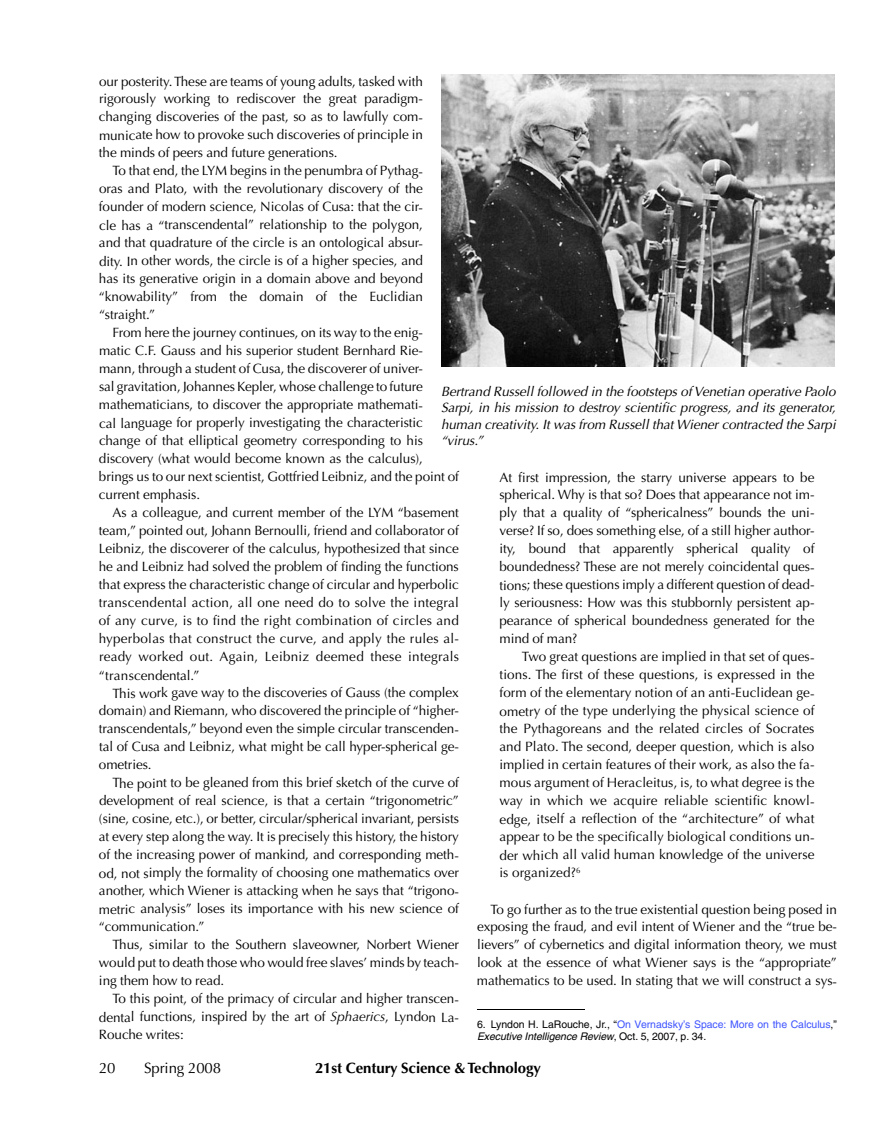
<style>
.page{position:relative;width:891px;height:1134px;background:#fff}
.page>*{position:absolute;margin:0;border:0;box-sizing:border-box;transform-origin:0 0}
.t1{font:700 15px "Optima";letter-spacing:-.005em;color:#000}
.t2{font:15px "Optima";letter-spacing:-.005em;color:#000}
.t3{font:13.5px/18px "Optima";letter-spacing:-.005em;color:#000;text-align:justify}
.t4{font:italic 13.5px/16.5px "Optima";letter-spacing:-.005em;color:#000;text-align:justify}
.t5{font:10.5px/12px "Helvetica";letter-spacing:-.005em;color:#000}
.s1{font-style:italic}
.s2{color:#4055ff}
</style>
<div class="page">
<hr style="left:477px;top:1009px;width:108px;height:1px;background:#000">
<img style="left:441px;top:74px;width:394px;height:293px">
<p class="t3" style="left:99px;top:72px;width:326px">our posterity.These are teams of young adults, tasked with rigorously working to rediscover the great paradigm&shy;changing discoveries of the past, so as to lawfully com&shy;municate how to provoke such discoveries of principle in the minds of peers and future generations.</p>
<p class="t3" style="left:99px;top:162px;width:326px;text-indent:14px">To that end, the LYM begins in the penumbra of Pythag&shy;oras and Plato, with the revolutionary discovery of the founder of modern science, Nicolas of Cusa: that the cir&shy;cle has a “transcendental” relationship to the polygon, and that quadrature of the circle is an ontological absur&shy;dity. In other words, the circle is of a higher species, and has its generative origin in a domain above and beyond “knowability” from the domain of the Euclidian “straight.”</p>
<p class="t3" style="left:99px;top:324px;width:362px;text-align:left;text-indent:14px">From here the journey continues, on its way to the enig-<br>matic C.F. Gauss and his superior student Bernhard Rie&shy;mann, through a student of Cusa, the discoverer of univer-<br>sal gravitation, Johannes Kepler, whose challenge to future mathematicians, to discover the appropriate mathemati-<br>cal language for properly investigating the characteristic change of that elliptical geometry corresponding to his discovery (what would become known as the calculus), brings us to our next scientist, Gottfried Leibniz, and the point of current emphasis.</p>
<p class="t3" style="left:99px;top:504px;width:362px;text-indent:14px">As a colleague, and current member of the LYM “basement team,” pointed out, Johann Bernoulli, friend and collaborator of Leibniz, the discoverer of the calculus, hypothesized that since he and Leibniz had solved the problem of finding the functions that express the characteristic change of circular and hyperbolic transcendental action, all one need do to solve the integral of any curve, is to find the right combination of circles and hyperbolas that construct the curve, and apply the rules al&shy;ready worked out. Again, Leibniz deemed these integrals “transcendental.”</p>
<p class="t3" style="left:99px;top:684px;width:362px;text-indent:14px">This work gave way to the discoveries of Gauss (the complex domain) and Riemann, who discovered the principle of “higher&shy;transcendentals,” beyond even the simple circular transcenden&shy;tal of Cusa and Leibniz, what might be call hyper-spherical ge&shy;ometries.</p>
<p class="t3" style="left:99px;top:774px;width:362px;text-indent:14px">The point to be gleaned from this brief sketch of the curve of development of real science, is that a certain “trigonometric” (sine, cosine, etc.), or better, circular/spherical invariant, persists at every step along the way. It is precisely this history, the history of the increasing power of mankind, and corresponding meth&shy;od, not simply the formality of choosing one mathematics over another, which Wiener is attacking when he says that “trigono&shy;metric analysis” loses its importance with his new science of “communication.”</p>
<p class="t3" style="left:99px;top:936px;width:362px;text-indent:13px">Thus, similar to the Southern slaveowner, Norbert Wiener would put to death those who would free slaves’ minds by teach&shy;ing them how to read.</p>
<p class="t3" style="left:99px;top:990px;width:362px;text-indent:13px">To this point, of the primacy of circular and higher transcen&shy;dental functions, inspired by the art of <span class="s1">Sphaerics</span>, Lyndon La-Rouche writes:</p>
<p class="t4" style="left:441px;top:383px;width:396px">Bertrand Russell followed in the footsteps of Venetian operative Paolo Sarpi, in his mission to destroy scientific progress, and its generator, human creativity. It was from Russell that Wiener contracted the Sarpi “virus.”</p>
<p class="t3" style="left:499px;top:468px;width:317px">At first impression, the starry universe appears to be spherical. Why is that so? Does that appearance not im&shy;ply that a quality of “sphericalness” bounds the uni&shy;verse? If so, does something else, of a still higher author&shy;ity, bound that apparently spherical quality of boundedness? These are not merely coincidental ques&shy;tions; these questions imply a different question of dead&shy;ly seriousness: How was this stubbornly persistent ap&shy;pearance of spherical boundedness generated for the mind of man?</p>
<p class="t3" style="left:499px;top:648px;width:317px;text-indent:23px">Two great questions are implied in that set of ques&shy;tions. The first of these questions, is expressed in the form of the elementary notion of an anti-Euclidean ge&shy;ometry of the type underlying the physical science of the Pythagoreans and the related circles of Socrates and Plato. The second, deeper question, which is also implied in certain features of their work, as also the fa&shy;mous argument of Heracleitus, is, to what degree is the way in which we acquire reliable scientific knowl&shy;edge, itself a reflection of the “architecture” of what appear to be the specifically biological conditions un&shy;der which all valid human knowledge of the universe is organized?</p>
<p class="t3" style="left:477px;top:900px;width:362px;text-indent:14px">To go further as to the true existential question being posed in exposing the fraud, and evil intent of Wiener and the “true be&shy;lievers” of cybernetics and digital information theory, we must look at the essence of what Wiener says is the “appropriate” mathematics to be used. In stating that we will construct a sys-</p>
<p class="t5" style="left:477px;top:1018px;width:361px;text-indent:6px">. Lyndon H. LaRouche, Jr., “<span class="s2">On Vernadsky’s Space: More on the Calculus</span>,”<br><span class="s1">Executive Intelligence Review</span>, Oct. 5, 2007, p. 34.</p>
<p class="t2" style="left:99px;top:1059px;width:18px">20</p>
<p class="t2" style="left:144px;top:1059px;width:79px">Spring 2008</p>
<p class="t1" style="left:315px;top:1059px;width:227px">21st Century Science &amp; Technology</p>
</div>
